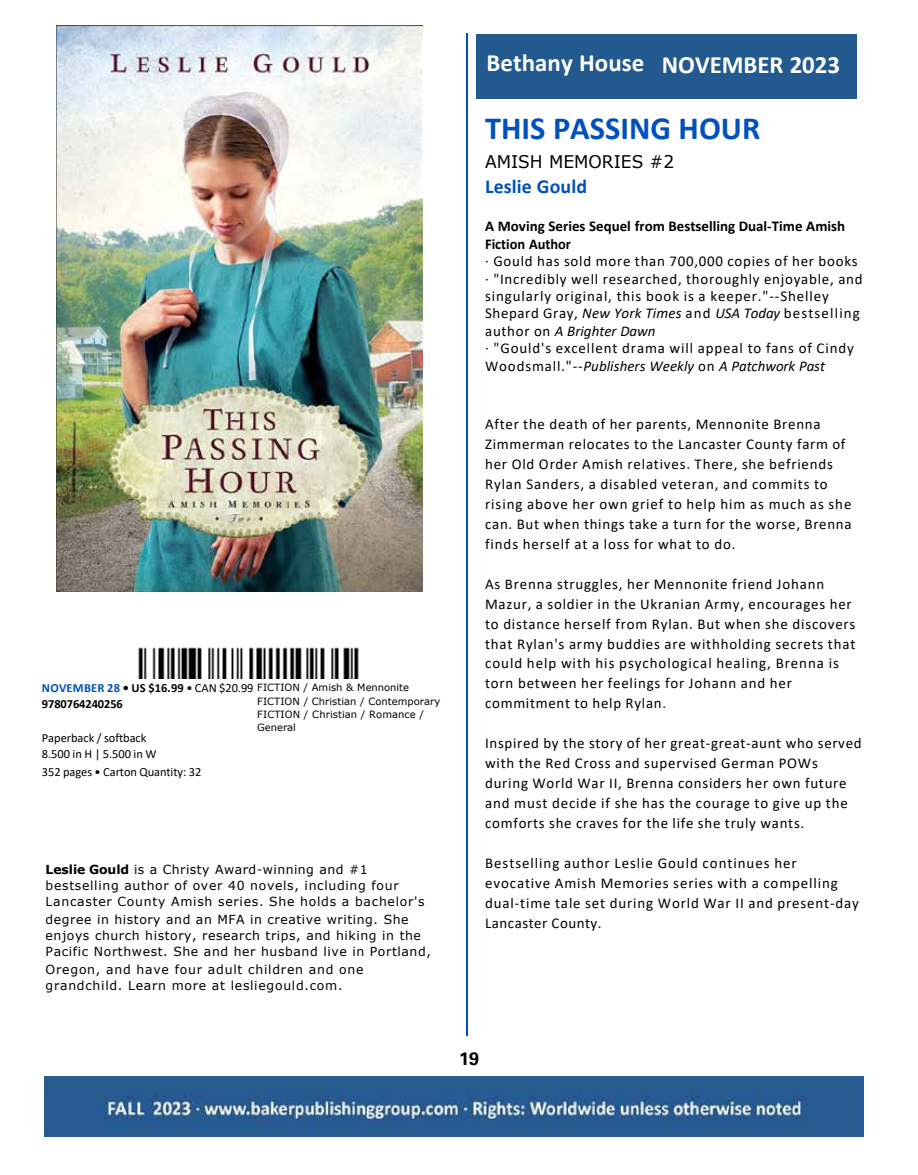
<style>
.page{position:relative;width:918px;height:1175px;background:#fff}
.page>*{position:absolute;margin:0;border:0;box-sizing:border-box;transform-origin:0 0}
.t1{font:700 32.4px "Calibri";color:#0051bc}
.t2{font:700 24.9px "Calibri";color:#fff}
.t3{font:700 19.95px "Calibri";letter-spacing:.005em;color:#0051bc}
.t4{font:700 18px "Univers";color:#000}
.t5{font:17.4px "Verdana";color:#000}
.t6{font:15px/20px "Calibri";letter-spacing:.055em;color:#000}
.t7{font:700 15px/17.4px "Calibri";color:#000}
.t8{font:12.45px/16.2px "Verdana";letter-spacing:.055em;color:#000}
.t9{font:12.45px/16.2px "Calibri";letter-spacing:-.005em;color:#000}
.t10{font:700 12.45px/16.2px "Calibri";letter-spacing:-.005em;color:#000}
.t11{font:9.9px/13.6px "Verdana";color:#000}
.s1{color:#0051bc}
.s2{font-weight:400}
.s3{font-weight:700}
.s4{font-style:italic}
</style>
<div class="page">
<img style="left:57px;top:26px;width:366px;height:565px">
<img style="left:138px;top:647px;width:221px;height:31px">
<hr style="left:466px;top:33px;width:2px;height:1002px;background:#0051bc">
<div style="left:476px;top:34px;width:380px;height:64px;background:#22598f"></div>
<img style="left:44px;top:1077px;width:820px;height:59px">
<p class="t10" style="left:42px;top:679px;width:213px"><span class="s1">NOVEMBER 28</span> • US $16.99 <span class="s2">• CAN $20.99<br></span>9780764240256</p>
<p class="t9" style="left:42px;top:729px;width:116px">Paperback / softback<br>8.500 in H | 5.500 in W</p>
<p class="t9" style="left:42px;top:763px;width:161px">352 pages • Carton Quantity: 32</p>
<p class="t11" style="left:257px;top:680px;width:185px">FICTION / Amish &amp; Mennonite<br>FICTION / Christian / Contemporary<br>FICTION / Christian / Romance /</p>
<p class="t11" style="left:257px;top:720px;width:40px">General</p>
<p class="t8" style="left:46px;top:861px;width:381px"><span class="s3">Leslie Gould</span> is a Christy Award-winning and #1 bestselling author of over 40 novels, including four<br>Lancaster County Amish series. She holds a bachelor's</p>
<p class="t8" style="left:46px;top:911px;width:387px">degree in history and an MFA in creative writing. She enjoys church history, research trips, and hiking in the<br>Pacific Northwest. She and her husband live in Portland,</p>
<p class="t8" style="left:46px;top:960px;width:319px">Oregon, and have four adult children and one grandchild. Learn more at lesliegould.com.</p>
<h2 class="t2" style="left:486px;top:46px;width:355px">Bethany House NOVEMBER 2023</h2>
<h1 class="t1" style="left:485px;top:105px;width:277px">THIS PASSING HOUR</h1>
<p class="t5" style="left:485px;top:149px;width:191px">AMISH MEMORIES #2</p>
<h3 class="t3" style="left:485px;top:172px;width:103px">Leslie Gould</h3>
<p class="t7" style="left:485px;top:217px;width:361px">A Moving Series Sequel from Bestselling Dual-Time Amish<br>Fiction Author</p>
<p class="t6" style="left:485px;top:252px;width:379px;line-height:17.4px">· Gould has sold more than 700,000 copies of her books · "Incredibly well researched, thoroughly enjoyable, and singularly original, this book is a keeper."--Shelley Shepard Gray, <span class="s4">New York Times</span> and <span class="s4">USA Today</span> bestselling author on <span class="s4">A Brighter Dawn<br></span>· "Gould's excellent drama will appeal to fans of Cindy Woodsmall."--<span class="s4">Publishers Weekly</span> on <span class="s4">A Patchwork Past</span></p>
<p class="t6" style="left:485px;top:414px;width:368px">After the death of her parents, Mennonite Brenna Zimmerman relocates to the Lancaster County farm of her Old Order Amish relatives. There, she befriends Rylan Sanders, a disabled veteran, and commits to rising above her own grief to help him as much as she can. But when things take a turn for the worse, Brenna finds herself at a loss for what to do.</p>
<p class="t6" style="left:485px;top:573px;width:372px">As Brenna struggles, her Mennonite friend Johann Mazur, a soldier in the Ukranian Army, encourages her to distance herself from Rylan. But when she discovers that Rylan's army buddies are withholding secrets that could help with his psychological healing, Brenna is torn between her feelings for Johann and her commitment to help Rylan.</p>
<p class="t6" style="left:485px;top:733px;width:378px">Inspired by the story of her great-great-aunt who served with the Red Cross and supervised German POWs during World War II, Brenna considers her own future and must decide if she has the courage to give up the comforts she craves for the life she truly wants.</p>
<p class="t6" style="left:485px;top:852px;width:375px">Bestselling author Leslie Gould continues her evocative Amish Memories series with a compelling dual-time tale set during World War II and present-day Lancaster County.</p>
<p class="t4" style="left:459px;top:1048px;width:22px">19</p>
</div>
